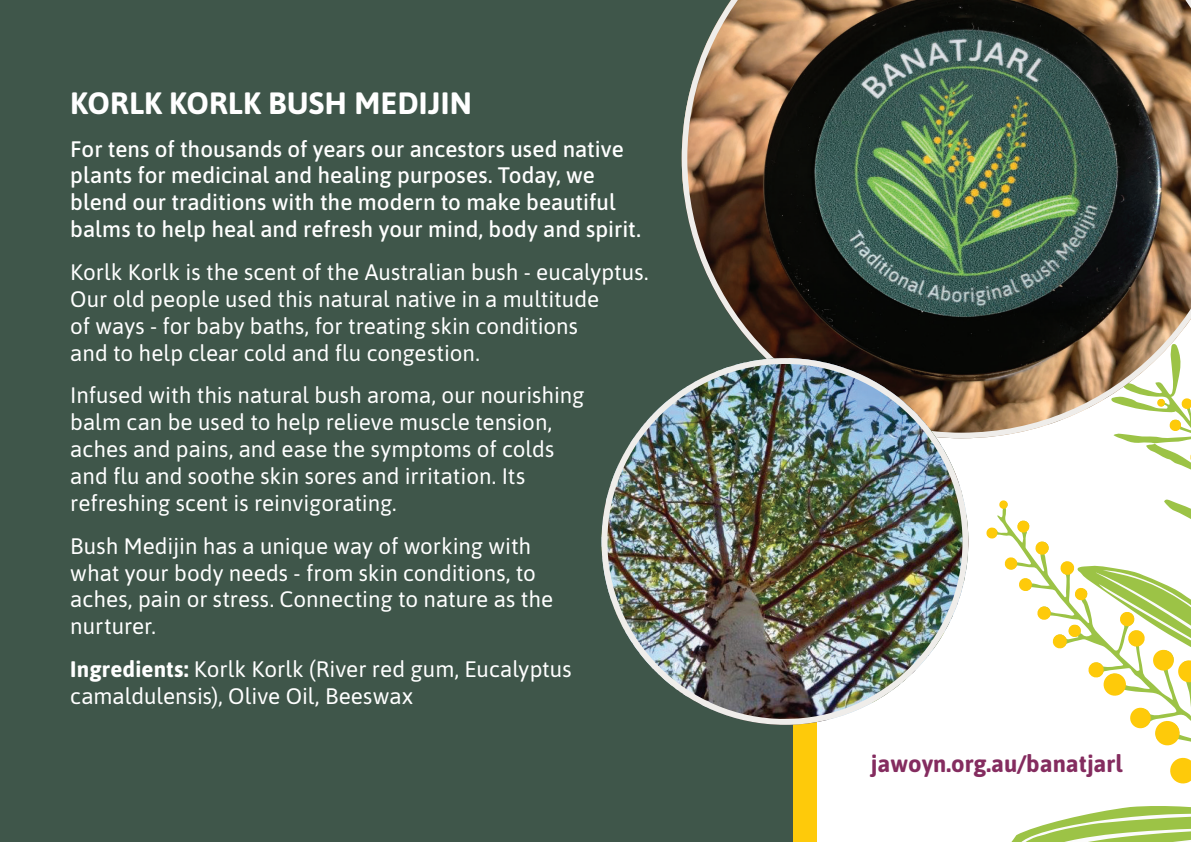
<style>
.page{position:relative;width:1191px;height:842px;background:#fff}
.page>*{position:absolute;margin:0;border:0;box-sizing:border-box;transform-origin:0 0}
.t1{font:700 30.8px "Asap";letter-spacing:.005em;color:#fff}
.t2{font:700 23.8px "Asap";color:#842c5f}
.t3{font:22.4px/26.8px "Asap";color:#fff}
.t4{font:500 22.4px/26.8px "Asap";color:#fff}
.s1{font-weight:700}
</style>
<div class="page">
<svg style="left:997px;top:438px;width:194px;height:375px"></svg>
<svg style="left:1011px;top:813px;width:180px;height:29px"></svg>
<svg style="left:1189px;top:448px;width:2px;height:18px"></svg>
<svg style="left:998px;top:500px;width:10px;height:9px"></svg>
<svg style="left:986px;top:527px;width:12px;height:12px"></svg>
<svg style="left:1016px;top:520px;width:14px;height:13px"></svg>
<svg style="left:1004px;top:541px;width:187px;height:206px"></svg>
<svg style="left:1168px;top:756px;width:23px;height:29px"></svg>
<div style="left:793px;top:0;width:23px;height:842px;background:#feca0a"></div>
<div style="left:0;top:0;width:793px;height:842px;background:#3f564a"></div>
<img style="left:681px;top:0;width:510px;height:438px">
<img style="left:601px;top:358px;width:367px;height:367px;border-radius:183px">
<h1 class="t1" style="left:70px;top:81px;width:403px">KORLK KORLK BUSH MEDIJIN</h1>
<p class="t4" style="left:70px;top:134px;width:572px">For tens of thousands of years our ancestors used native plants for medicinal and healing purposes. Today, we blend our traditions with the modern to make beautiful balms to help heal and refresh your mind, body and spirit.</p>
<p class="t3" style="left:70px;top:258px;width:580px">Korlk Korlk is the scent of the Australian bush - eucalyptus.<br>Our old people used this natural native in a multitude<br>of ways - for baby baths, for treating skin conditions<br>and to help clear cold and flu congestion.</p>
<p class="t3" style="left:70px;top:381px;width:515px">Infused with this natural bush aroma, our nourishing balm can be used to help relieve muscle tension, aches and pains, and ease the symptoms of colds and flu and soothe skin sores and irritation. Its refreshing scent is reinvigorating.</p>
<p class="t3" style="left:70px;top:531px;width:484px">Bush Medijin has a unique way of working with what your body needs - from skin conditions, to aches, pain or stress. Connecting to nature as the nurturer.</p>
<p class="t3" style="left:70px;top:655px;width:503px"><span class="s1">Ingredients:</span> Korlk Korlk (River red gum, Eucalyptus camaldulensis), Olive Oil, Beeswax</p>
<p class="t2" style="left:871px;top:746px;width:253px">jawoyn.org.au/banatjarl</p>
</div>
